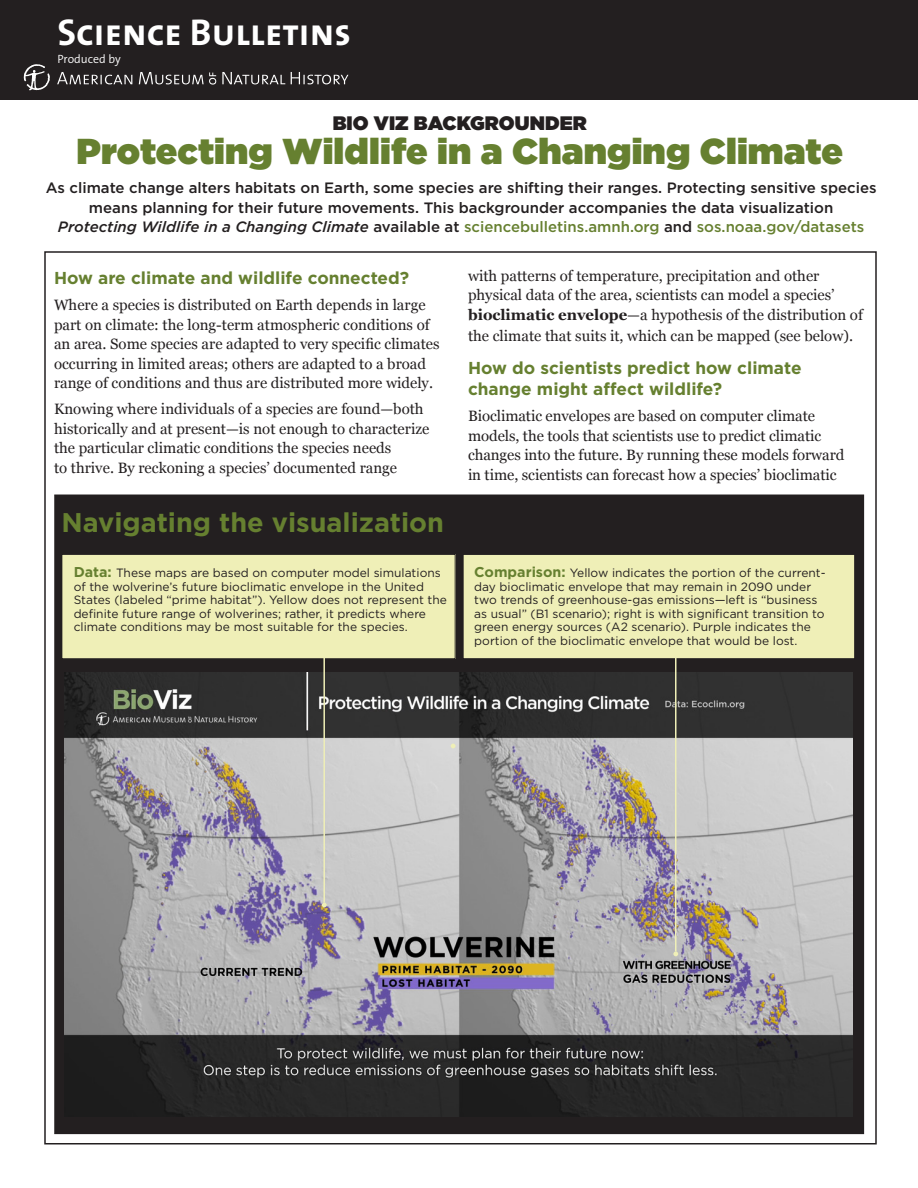
<style>
.page{position:relative;width:918px;height:1188px;background:#fff}
.page>*{position:absolute;margin:0;border:0;box-sizing:border-box;transform-origin:0 0}
.t1{font:37.5px "The Sans Bold Caps";color:#fff}
.t2{font:900 36px "Gotham";letter-spacing:.005em;color:#668030}
.t3{font:700 27px "Gotham";color:#668030}
.t4{font:900 19.5px "Gotham";letter-spacing:.005em;color:#231f20}
.t5{font:700 17.25px/20.7px "Gotham";color:#668030}
.t6{font:15px/19.5px "Georgia";color:#231f20}
.t7{font:500 15px/19.5px "Gotham";color:#231f20;text-align:center}
.t8{font:12px/13.5px "Gotham";color:#231f20}
.t9{font:300 12px "The Sans";color:#fff}
.s1{font-style:italic}
.s2{color:#668030}
.s3{font-weight:700;font-size:14.25px;color:#668030}
.s4{font-weight:700}
</style>
<div class="page">
<div style="left:55px;top:495px;width:809px;height:639px;background:#231f20"></div>
<div style="left:62px;top:554px;width:393px;height:105px;background:#efefb7"></div>
<div style="left:61px;top:554px;width:395px;height:105px;border:1px solid #231f20"></div>
<div style="left:463px;top:554px;width:392px;height:105px;background:#efefb7"></div>
<div style="left:0;top:0;width:918px;height:99px;background:#231f20"></div>
<img style="left:64px;top:673px;width:789px;height:443px">
<hr style="left:675px;top:629px;width:1px;height:322px;background:#efefb7">
<svg style="left:24px;top:64px;width:324px;height:26px"></svg>
<svg style="left:451px;top:744px;width:5px;height:4px"></svg>
<svg style="left:673px;top:951px;width:5px;height:5px"></svg>
<hr style="left:323px;top:580px;width:2px;height:323px;background:#efefb7">
<svg style="left:322px;top:903px;width:5px;height:4px"></svg>
<h1 class="t1" style="left:57px;top:0;width:295px">Science Bulletins</h1>
<p class="t9" style="left:57px;top:49px;width:65px">Produced by</p>
<h3 class="t4" style="left:333px;top:111px;width:256px">BIO VIZ BACKGROUNDER</h3>
<h2 class="t2" style="left:77px;top:131px;width:768px">Protecting Wildlife in a Changing Climate</h2>
<p class="t7" style="left:46px;top:178px;width:832px">As climate change alters habitats on Earth, some species are shifting their ranges. Protecting sensitive species means planning for their future movements. This backgrounder accompanies the data visualization<br><span class="s1">Protecting Wildlife in a Changing Climate</span> available at <span class="s2">sciencebulletins.amnh.org</span> and <span class="s2">sos.noaa.gov/datasets</span></p>
<p class="t5" style="left:54px;top:267px;width:357px">How are climate and wildlife connected?</p>
<p class="t6" style="left:54px;top:295px;width:387px">Where a species is distributed on Earth depends in large part on climate: the long-term atmospheric conditions of an area. Some species are adapted to very specific climates occurring in limited areas; others are adapted to a broad range of conditions and thus are distributed more widely.</p>
<p class="t6" style="left:54px;top:400px;width:377px">Knowing where individuals of a species are found—both historically and at present—is not enough to characterize the particular climatic conditions the species needs<br>to thrive. By reckoning a species’ documented range</p>
<h3 class="t3" style="left:62px;top:506px;width:384px">Navigating the visualization</h3>
<p class="t8" style="left:74px;top:566px;width:375px"><span class="s3">Data:</span> These maps are based on computer model simulations of the wolverine’s future bioclimatic envelope in the United States (labeled “prime habitat”). Yellow does not represent the definite future range of wolverines; rather, it predicts where climate conditions may be most suitable for the species.</p>
<p class="t6" style="left:468px;top:266px;width:396px;line-height:20px">with patterns of temperature, precipitation and other physical data of the area, scientists can model a species’ <span class="s4">bioclimatic envelope</span>—a hypothesis of the distribution of the climate that suits it, which can be mapped (see below).</p>
<p class="t5" style="left:468px;top:357px;width:335px">How do scientists predict how climate change might affect wildlife?</p>
<p class="t6" style="left:468px;top:407px;width:378px">Bioclimatic envelopes are based on computer climate models, the tools that scientists use to predict climatic changes into the future. By running these models forward in time, scientists can forecast how a species’ bioclimatic</p>
<p class="t8" style="left:474px;top:566px;width:353px"><span class="s3">Comparison:</span> Yellow indicates the portion of the current&shy;day bioclimatic envelope that may remain in 2090 under two trends of greenhouse-gas emissions—left is “business as usual” (B1 scenario); right is with significant transition to green energy sources (A2 scenario). Purple indicates the portion of the bioclimatic envelope that would be lost.</p>
</div>
